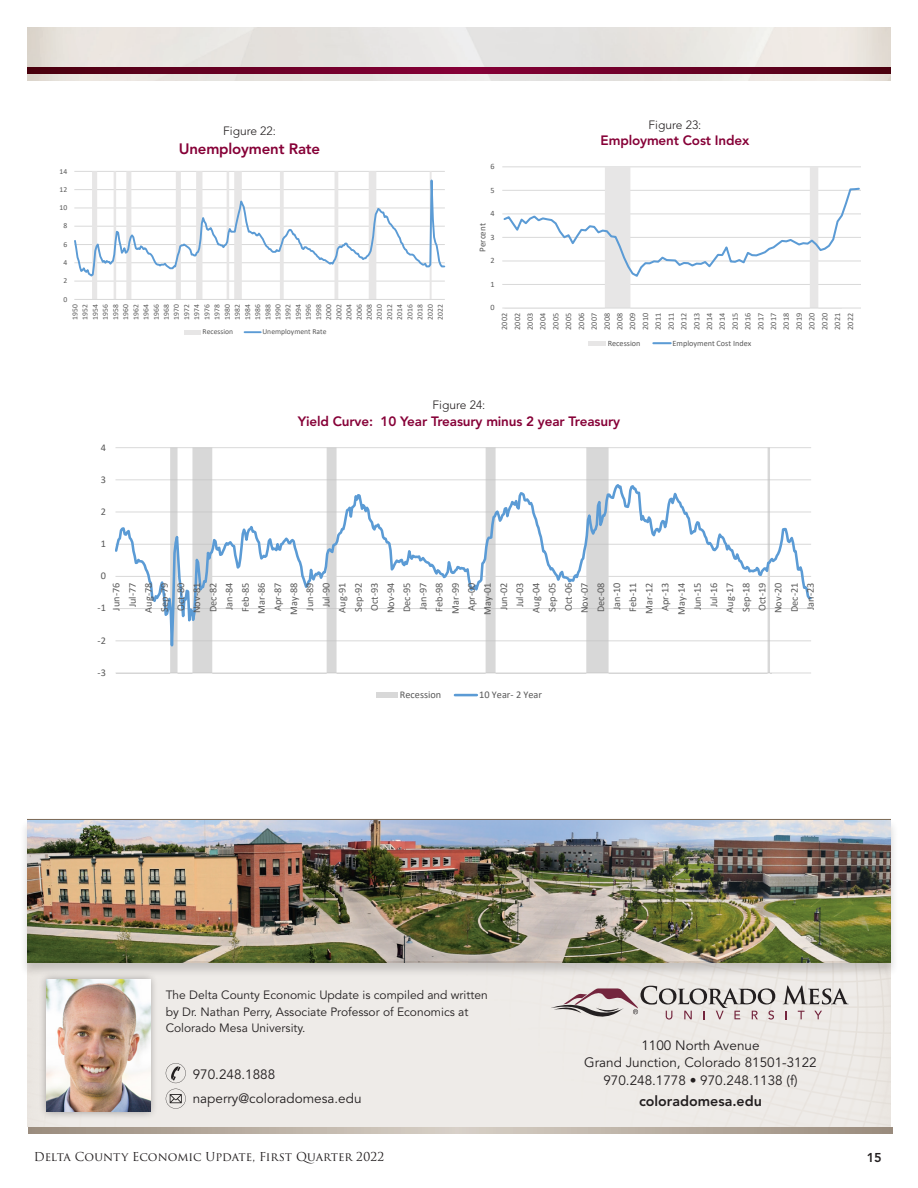
<style>
.page{position:relative;width:918px;height:1188px;background:#fff}
.page>*{position:absolute;margin:0;border:0;box-sizing:border-box;transform-origin:0 0}
.t1{font:800 15px "Avenir";letter-spacing:-.01em;color:#860037}
.t2{font:800 14.25px "Avenir";color:#231f20}
.t3{font:13.5px "Avenir";color:#231f20}
.t4{font:800 13.5px "Avenir";letter-spacing:-.01em;color:#860037}
.t5{font:800 12.75px "Avenir";color:#231f20}
.t6{font:12px/16.5px "Avenir";color:#231f20}
.t7{font:12px "Trajan Pro 3";color:#231f20}
.t8{font:300 12px "Avenir";color:#231f20}
.t9{font:10.2px/16.2px "Calibri";color:#595959;text-align:right}
.t10{font:9px "Calibri";color:#595959}
.t11{font:8.1px/12.8px "Calibri";color:#595959;text-align:justify}
.t12{font:7.65px/10.2px "Calibri";color:#595959;text-align:justify}
</style>
<div class="page">
<img style="left:27px;top:27px;width:864px;height:54px">
<svg style="left:27px;top:68px;width:864px;height:6px;background:#680023"></svg>
<svg style="left:28px;top:1128px;width:864px;height:6px;background:#b8ada1"></svg>
<div style="left:27px;top:978px;width:864px;height:149px;background:#eeebe8"></div>
<svg style="left:798px;top:1011px;width:7px;height:8px"></svg>
<svg style="left:814px;top:1011px;width:8px;height:8px"></svg>
<svg style="left:783px;top:986px;width:66px;height:19px"></svg>
<svg style="left:551px;top:986px;width:224px;height:38px;background:#cdc5c4"></svg>
<svg style="left:166px;top:1063px;width:20px;height:20px"></svg>
<svg style="left:166px;top:1089px;width:20px;height:20px"></svg>
<div style="left:38px;top:971px;width:121px;height:149px;background:#231f20;opacity:.4"></div>
<img style="left:46px;top:980px;width:104px;height:131px">
<div style="left:19px;top:818px;width:880px;height:160px;background:#231f20;opacity:.2"></div>
<img style="left:27px;top:820px;width:864px;height:143px">
<hr style="left:27px;top:819px;width:864px;height:1px;background:#7c6954">
<hr style="left:74px;top:281px;width:371px;height:1px;background:#d9d9d9">
<svg style="left:75px;top:278px;width:357px;height:21px"></svg>
<hr style="left:74px;top:299px;width:371px;height:1px;background:#d9d9d9">
<svg style="left:74px;top:171px;width:371px;height:107px"></svg>
<hr style="left:185px;top:330px;width:16px;height:4px;background:#e7e6e6">
<svg style="left:245px;top:331px;width:16px;height:2px"></svg>
<hr style="left:502px;top:284px;width:359px;height:1px;background:#d9d9d9">
<hr style="left:502px;top:167px;width:359px;height:1px;background:#d9d9d9">
<svg style="left:504px;top:167px;width:338px;height:141px"></svg>
<hr style="left:502px;top:308px;width:359px;height:1px;background:#d9d9d9">
<svg style="left:502px;top:187px;width:359px;height:92px"></svg>
<hr style="left:588px;top:341px;width:18px;height:4px;background:#e7e6e6">
<svg style="left:653px;top:342px;width:18px;height:2px"></svg>
<hr style="left:116px;top:479px;width:695px;height:1px;background:#d9d9d9">
<hr style="left:116px;top:447px;width:695px;height:1px;background:#d9d9d9">
<svg style="left:116px;top:448px;width:656px;height:33px"></svg>
<svg style="left:115px;top:481px;width:697px;height:193px"></svg>
<div style="left:376px;top:692px;width:22px;height:6px;background:#d8d8d8"></div>
<hr style="left:455px;top:694px;width:22px;height:2px;background:#5b9bd5">
<p class="t8" style="left:223px;top:124px;width:54px">Figure 22:</p>
<p class="t1" style="left:179px;top:140px;width:143px">Unemployment Rate</p>
<p class="t8" style="left:649px;top:118px;width:54px">Figure 23:</p>
<p class="t4" style="left:601px;top:133px;width:150px">Employment Cost Index</p>
<p class="t12" style="left:60px;top:166px;width:9px">14</p>
<p class="t11" style="left:491px;top:160px;width:6px">6</p>
<p class="t12" style="left:60px;top:184px;width:9px">12</p>
<p class="t11" style="left:491px;top:183px;width:6px">5</p>
<p class="t12" style="left:60px;top:202px;width:9px">10</p>
<p class="t11" style="left:491px;top:207px;width:6px">4</p>
<p class="t12" style="left:63px;top:221px;width:5px">8</p>
<p class="t12" style="left:63px;top:239px;width:5px">6</p>
<p class="t10" style="left:476px;top:252px;width:30px;rotate:-90deg">Percent</p>
<p class="t11" style="left:491px;top:230px;width:6px">3</p>
<p class="t12" style="left:63px;top:257px;width:5px">4</p>
<p class="t11" style="left:491px;top:254px;width:6px">2</p>
<p class="t12" style="left:63px;top:275px;width:5px">2</p>
<p class="t11" style="left:491px;top:277px;width:6px">1</p>
<p class="t12" style="left:63px;top:294px;width:5px">0</p>
<p class="t12" style="left:70px;top:320px;width:17px;rotate:-90deg">1950<br>1952<br>1954<br>1956<br>1958<br>1960<br>1962<br>1964<br>1966<br>1968<br>1970<br>1972<br>1974<br>1976<br>1978<br>1980<br>1982<br>1984<br>1986<br>1988<br>1990<br>1992<br>1994<br>1996<br>1998<br>2000<br>2002<br>2004<br>2006<br>2008<br>2010<br>2012<br>2014<br>2016<br>2018<br>2020<br>2022</p>
<p class="t12" style="left:203px;top:327px;width:32px">Recession</p>
<p class="t12" style="left:262px;top:327px;width:66px">Unemployment Rate</p>
<p class="t11" style="left:491px;top:301px;width:6px">0</p>
<p class="t11" style="left:498px;top:330px;width:18px;rotate:-90deg">2002<br>2002<br>2003<br>2004<br>2005<br>2005<br>2006<br>2007<br>2008<br>2008<br>2009<br>2010<br>2011<br>2011<br>2012<br>2013<br>2014<br>2014<br>2015<br>2016<br>2017<br>2017<br>2018<br>2019<br>2020<br>2020<br>2021<br>2022</p>
<p class="t11" style="left:608px;top:336px;width:34px">Recession</p>
<p class="t11" style="left:673px;top:336px;width:80px">Employment Cost Index</p>
<p class="t9" style="left:101px;top:439px;width:7px">4</p>
<p class="t9" style="left:101px;top:471px;width:7px">3</p>
<p class="t9" style="left:101px;top:503px;width:7px">2</p>
<p class="t9" style="left:101px;top:535px;width:7px">1</p>
<p class="t9" style="left:101px;top:568px;width:7px">0</p>
<p class="t8" style="left:433px;top:398px;width:54px">Figure 24:</p>
<p class="t4" style="left:298px;top:413px;width:324px">Yield Curve: 10 Year Treasury minus 2 year Treasury</p>
<p class="t9" style="left:108px;top:615px;width:33px;rotate:-90deg">Jun-76<br>Jul-77<br>Aug-78<br>Sep-79<br>Oct-80<br>Nov-81<br>Dec-82<br>Jan-84<br>Feb-85<br>Mar-86<br>Apr-87<br>May-88<br>Jun-89<br>Jul-90<br>Aug-91<br>Sep-92<br>Oct-93<br>Nov-94<br>Dec-95<br>Jan-97<br>Feb-98<br>Mar-99<br>Apr-00<br>May-01<br>Jun-02<br>Jul-03<br>Aug-04<br>Sep-05<br>Oct-06<br>Nov-07<br>Dec-08<br>Jan-10<br>Feb-11<br>Mar-12<br>Apr-13<br>May-14<br>Jun-15<br>Jul-16<br>Aug-17<br>Sep-18<br>Oct-19<br>Nov-20<br>Dec-21<br>Jan-23</p>
<p class="t9" style="left:98px;top:600px;width:10px">-1</p>
<p class="t9" style="left:98px;top:632px;width:10px">-2</p>
<p class="t9" style="left:98px;top:664px;width:10px">-3</p>
<p class="t9" style="left:400px;top:686px;width:43px">Recession</p>
<p class="t9" style="left:479px;top:686px;width:64px">10 Year- 2 Year</p>
<p class="t6" style="left:166px;top:987px;width:324px">The Delta County Economic Update is compiled and written by Dr. Nathan Perry, Associate Professor of Economics at<br>Colorado Mesa University.</p>
<p class="t3" style="left:193px;top:1067px;width:84px">970.248.1888</p>
<p class="t3" style="left:193px;top:1091px;width:170px">naperry@coloradomesa.edu</p>
<p class="t3" style="left:641px;top:1038px;width:120px">1100 North Avenue</p>
<p class="t3" style="left:584px;top:1054px;width:234px">Grand Junction, Colorado 81501-3122</p>
<p class="t3" style="left:603px;top:1072px;width:196px">970.248.1778 • 970.248.1138 (f)</p>
<p class="t2" style="left:639px;top:1092px;width:124px">coloradomesa.edu</p>
<p class="t7" style="left:34px;top:1148px;width:352px">Delta County Economic Update, First Quarter 2022</p>
<p class="t5" style="left:867px;top:1150px;width:17px">15</p>
</div>
